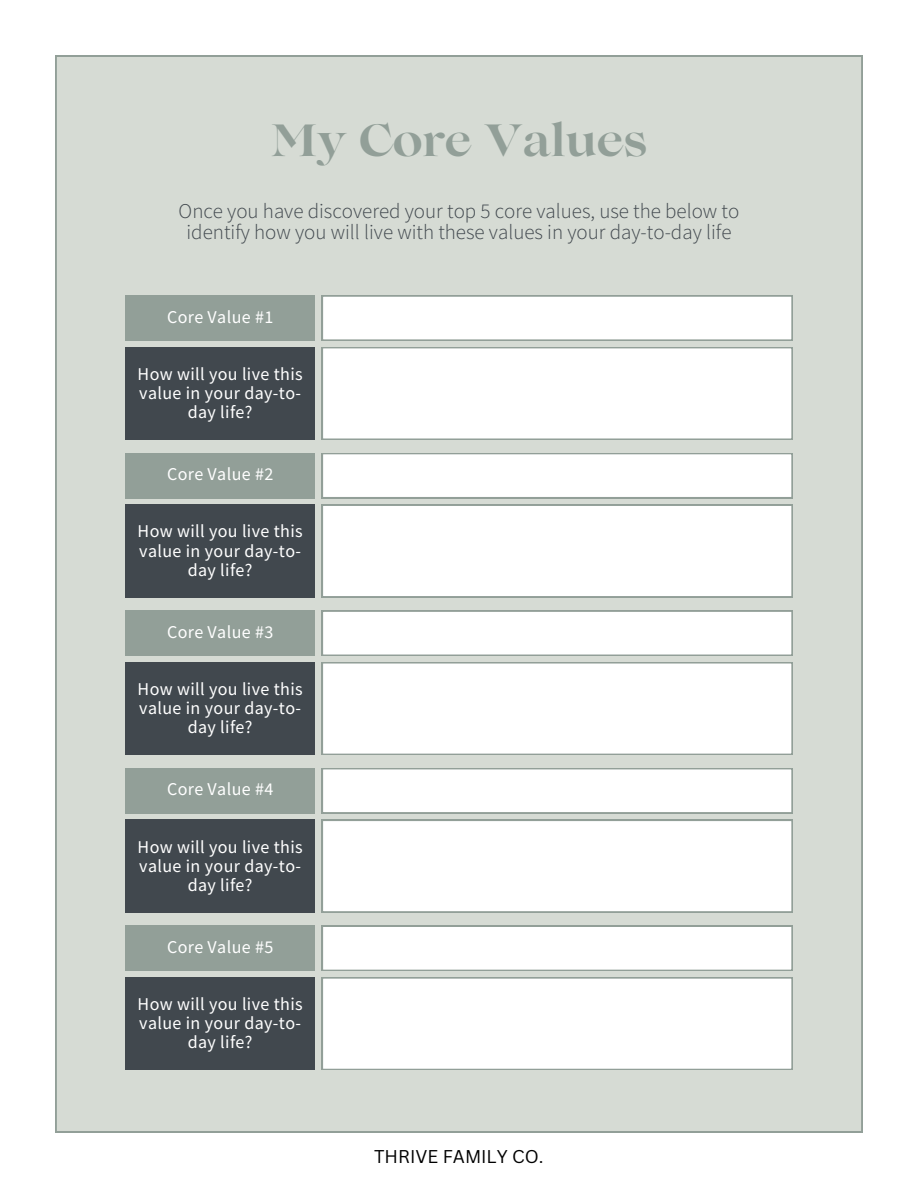
<style>
.page{position:relative;width:918px;height:1188px;background:#fff}
.page>*{position:absolute;margin:0;border:0;box-sizing:border-box;transform-origin:0 0}
.t1{font:700 45px "Lovelace";color:#929f98}
.t2{font:300 21px/20.2px "Mada";color:#41484e;text-align:center}
.t3{font:18px/19.2px "Mada";letter-spacing:.02em;color:#fff;text-align:center}
.t4{font:18px "Canva Sans";color:#000}
</style>
<div class="page">
<div style="left:56px;top:56px;width:806px;height:1076px;background:#d6dbd4"></div>
<svg style="left:322px;top:296px;width:470px;height:45px"></svg>
<div style="left:126px;top:296px;width:188px;height:45px;background:#929f98"></div>
<svg style="left:322px;top:347px;width:470px;height:93px"></svg>
<div style="left:126px;top:347px;width:188px;height:93px;background:#41484e"></div>
<svg style="left:322px;top:453px;width:470px;height:45px"></svg>
<div style="left:126px;top:453px;width:188px;height:45px;background:#929f98"></div>
<svg style="left:322px;top:505px;width:470px;height:92px"></svg>
<div style="left:126px;top:505px;width:188px;height:92px;background:#41484e"></div>
<svg style="left:322px;top:611px;width:470px;height:45px"></svg>
<div style="left:126px;top:611px;width:188px;height:45px;background:#929f98"></div>
<svg style="left:322px;top:662px;width:470px;height:93px"></svg>
<div style="left:126px;top:662px;width:188px;height:93px;background:#41484e"></div>
<svg style="left:322px;top:768px;width:470px;height:45px"></svg>
<div style="left:126px;top:768px;width:188px;height:45px;background:#929f98"></div>
<svg style="left:322px;top:820px;width:470px;height:92px"></svg>
<div style="left:126px;top:820px;width:188px;height:92px;background:#41484e"></div>
<svg style="left:322px;top:926px;width:470px;height:45px"></svg>
<div style="left:126px;top:926px;width:188px;height:45px;background:#929f98"></div>
<svg style="left:322px;top:978px;width:470px;height:92px"></svg>
<div style="left:126px;top:978px;width:188px;height:92px;background:#41484e"></div>
<h2 class="t1" style="left:270px;top:124px;width:379px">My Core Values</h2>
<h1 class="t2" style="left:179px;top:202px;width:562px">Once you have discovered your top 5 core values, use the below to identify how you will live with these values in your day-to-day life</h1>
<p class="t3" style="left:167px;top:308px;width:108px">Core Value #1</p>
<p class="t3" style="left:138px;top:365px;width:167px">How will you live this value in your day-to&shy;day life?</p>
<p class="t3" style="left:167px;top:465px;width:108px">Core Value #2</p>
<p class="t3" style="left:138px;top:522px;width:167px">How will you live this value in your day-to&shy;day life?</p>
<p class="t3" style="left:167px;top:623px;width:108px">Core Value #3</p>
<p class="t3" style="left:138px;top:680px;width:167px">How will you live this value in your day-to&shy;day life?</p>
<p class="t3" style="left:167px;top:780px;width:108px">Core Value #4</p>
<p class="t3" style="left:138px;top:838px;width:167px">How will you live this value in your day-to&shy;day life?</p>
<p class="t3" style="left:167px;top:938px;width:108px">Core Value #5</p>
<p class="t3" style="left:138px;top:995px;width:167px">How will you live this value in your day-to&shy;day life?</p>
<h3 class="t4" style="left:374px;top:1144px;width:171px">THRIVE FAMILY CO.</h3>
</div>
